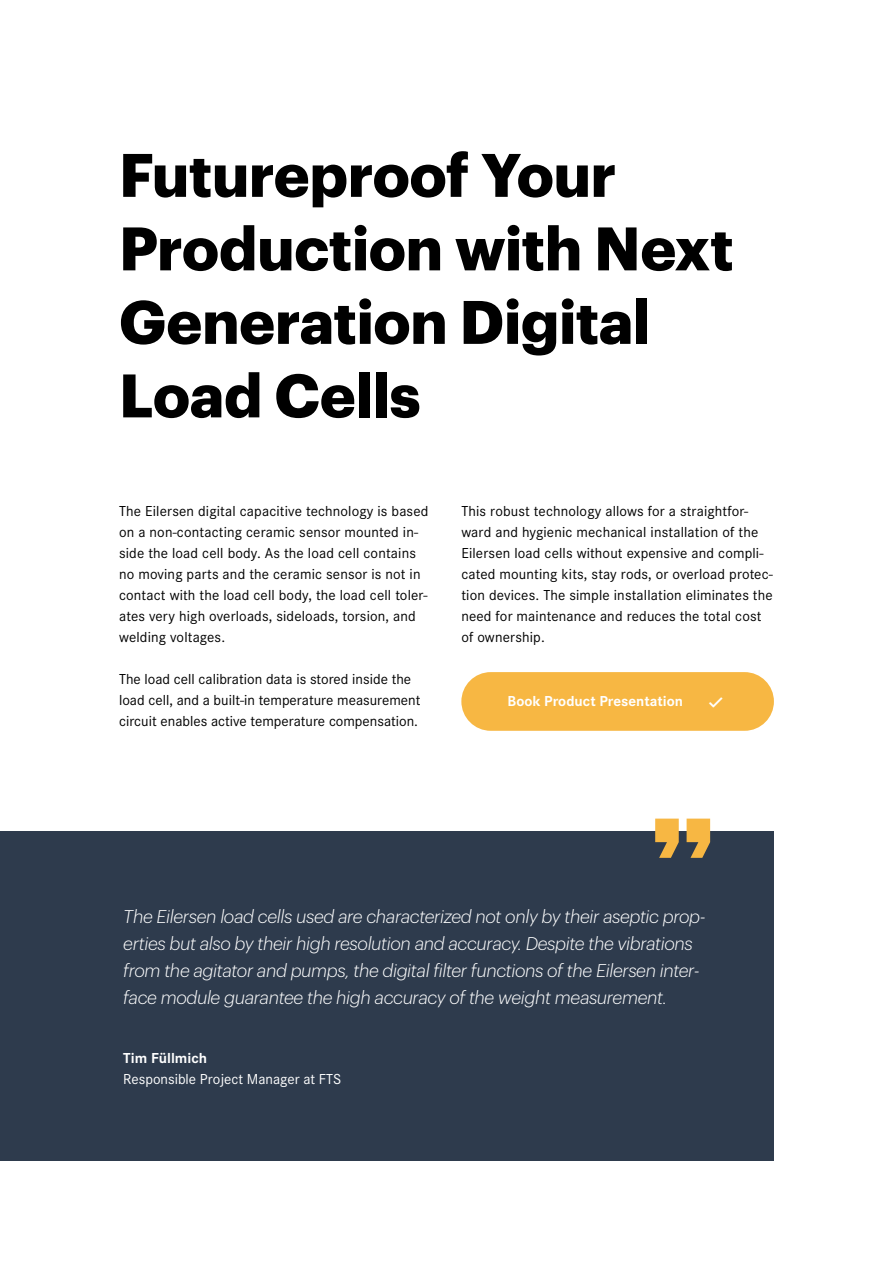
<style>
.page{position:relative;width:893px;height:1263px;background:#fff}
.page>*{position:absolute;margin:0;border:0;box-sizing:border-box;transform-origin:0 0}
.t1{font:700 60px/73.5px "Graphik";letter-spacing:-.005em;color:#000}
.t2{font:italic 300 18px/27px "Graphik";letter-spacing:-.02em;color:#fff}
.t3{font:15px/21px "Corporate S";letter-spacing:.01em;color:#000}
.t4{font:700 15px "Corporate S";color:#fff}
.t5{font:15px "Corporate S";color:#fff}
</style>
<div class="page">
<div style="left:461px;top:672px;width:313px;height:59px;background:#f7b743;border-radius:29px"></div>
<div style="left:0;top:832px;width:774px;height:329px;background:#2e3b4d"></div>
<svg style="left:655px;top:819px;width:24px;height:39px"></svg>
<svg style="left:687px;top:819px;width:23px;height:39px"></svg>
<h1 class="t1" style="left:119px;top:133px;width:616px">Futureproof Your<br>Production with Next<br>Generation Digital<br>Load Cells</h1>
<p class="t3" style="left:119px;top:500px;width:311px">The Eilersen digital capacitive technology is based on a non-contacting ceramic sensor mounted in&shy;side the load cell body. As the load cell contains no moving parts and the ceramic sensor is not in contact with the load cell body, the load cell toler&shy;ates very high overloads, sideloads, torsion, and welding voltages.</p>
<p class="t3" style="left:119px;top:668px;width:303px">The load cell calibration data is stored inside the load cell, and a built-in temperature measurement circuit enables active temperature compensation.</p>
<p class="t3" style="left:461px;top:500px;width:313px">This robust technology allows for a straightfor&shy;ward and hygienic mechanical installation of the Eilersen load cells without expensive and compli&shy;cated mounting kits, stay rods, or overload protec&shy;tion devices. The simple installation eliminates the need for maintenance and reduces the total cost of ownership.</p>
<p class="t4" style="left:507px;top:691px;width:177px">Book Product Presentation</p>
<p class="t2" style="left:123px;top:901px;width:584px">The Eilersen load cells used are characterized not only by their aseptic prop&shy;erties but also by their high resolution and accuracy. Despite the vibrations from the agitator and pumps, the digital filter functions of the Eilersen inter&shy;face module guarantee the high accuracy of the weight measurement.</p>
<p class="t4" style="left:123px;top:1048px;width:85px">Tim Füllmich</p>
<p class="t5" style="left:123px;top:1069px;width:219px">Responsible Project Manager at FTS</p>
</div>
